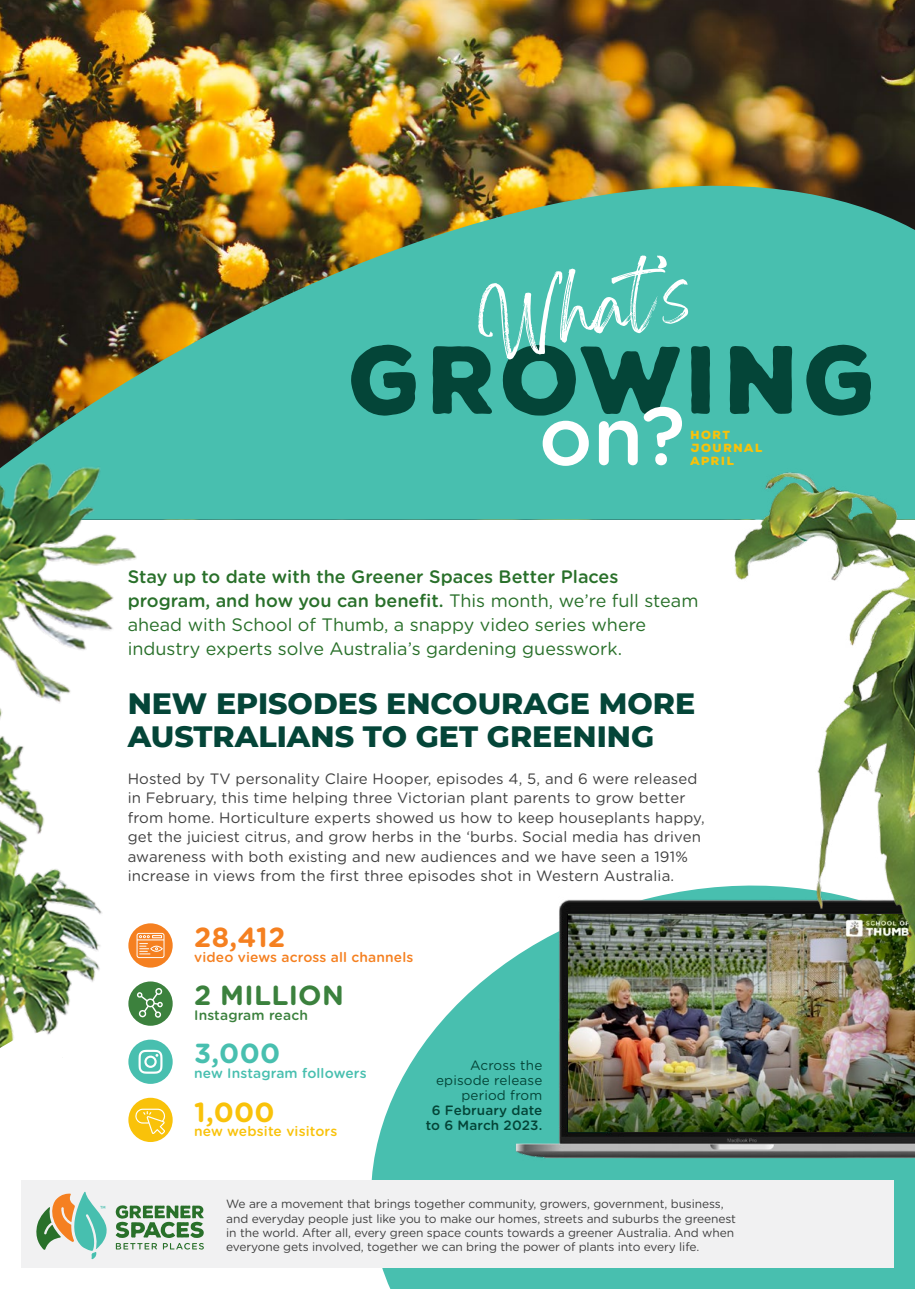
<style>
.page{position:relative;width:915px;height:1289px;background:#fff}
.page>*{position:absolute;margin:0;border:0;box-sizing:border-box;transform-origin:0 0}
.t1{font:800 30px/33px "Montserrat";color:#044538}
.t2{font:700 27.6px "Gotham Rounded";letter-spacing:.01em;color:#3b813d}
.t3{font:700 27.6px "Gotham Rounded";color:#f58020}
.t4{font:700 27.6px "Gotham Rounded";color:#48bfaf}
.t5{font:700 27.6px "Gotham Rounded";color:#f9c20a}
.t6{font:18px/24px "Gotham Rounded";color:#29702a}
.t7{font:15.75px/13.2px "Hellor Highwater";letter-spacing:-.02em;color:#f9c20a}
.t8{font:15px/19.5px "Gotham Rounded";letter-spacing:.01em;color:#404040}
.t9{font:500 13.8px "Gotham Rounded";letter-spacing:.01em;color:#f58020}
.t10{font:500 13.8px "Gotham Rounded";letter-spacing:.01em;color:#48bfaf}
.t11{font:500 13.8px "Gotham Rounded";letter-spacing:.01em;color:#f9c20a}
.t12{font:500 13.8px "Gotham Rounded";letter-spacing:.01em;color:#3b813d}
.t13{font:13.5px/15px "Gotham Rounded";letter-spacing:.01em;color:#044538;text-align:right}
.t14{font:500 13.5px/15px "Gotham Rounded";letter-spacing:.01em;color:#044538;text-align:center}
.t15{font:12px/14.4px "Gotham Rounded";letter-spacing:-.01em;color:#404040}
.s1{font-weight:500}
</style>
<div class="page">
<img style="left:0;top:0;width:914px;height:139px">
<img style="left:0;top:139px;width:914px;height:380px">
<svg style="left:341px;top:983px;width:573px;height:305px;fill:#48bfaf"></svg>
<img style="left:0;top:865px;width:153px;height:183px">
<div style="left:21px;top:1179px;width:872px;height:88px;background:#f1f1f2"></div>
<svg style="left:36px;top:1191px;width:71px;height:68px"></svg>
<svg style="left:115px;top:1205px;width:89px;height:44px"></svg>
<img style="left:0;top:448px;width:179px;height:417px">
<div style="left:128px;top:1039px;width:45px;height:44px;background:#48bfaf;border-radius:50%"></div>
<svg style="left:138px;top:1049px;width:24px;height:24px"></svg>
<div style="left:128px;top:923px;width:45px;height:44px;background:#f58020;border-radius:50%"></div>
<svg style="left:136px;top:932px;width:28px;height:26px"></svg>
<div style="left:128px;top:1097px;width:45px;height:44px;background:#f9c20a;border-radius:50%"></div>
<svg style="left:135px;top:1108px;width:30px;height:26px"></svg>
<div style="left:128px;top:981px;width:45px;height:44px;background:#3c813d;border-radius:50%"></div>
<svg style="left:137px;top:988px;width:26px;height:29px"></svg>
<img style="left:480px;top:891px;width:434px;height:306px">
<img style="left:568px;top:914px;width:346px;height:217px">
<img style="left:680px;top:463px;width:234px;height:530px">
<svg style="left:351px;top:255px;width:519px;height:211px;background:#46ac9e"></svg>
<p class="t7" style="left:690px;top:428px;width:77px">HORT<br>JOURNAL<br>April</p>
<p class="t6" style="left:128px;top:563px;width:572px"><span class="s1">Stay up to date with the Greener Spaces Better Places program, and how you can benefit.</span> This month, we’re full steam ahead with School of Thumb, a snappy video series where industry experts solve Australia’s gardening guesswork.</p>
<h1 class="t1" style="left:128px;top:685px;width:569px">NEW EPISODES ENCOURAGE MORE<br>AUSTRALIANS TO GET GREENING</h1>
<p class="t8" style="left:128px;top:767px;width:578px">Hosted by TV personality Claire Hooper, episodes 4, 5, and 6 were released in February, this time helping three Victorian plant parents to grow better from home. Horticulture experts showed us how to keep houseplants happy, get the juiciest citrus, and grow herbs in the ‘burbs. Social media has driven awareness with both existing and new audiences and we have seen a 191% increase in views from the first three episodes shot in Western Australia.</p>
<h2 class="t3" style="left:194px;top:916px;width:93px">28,412</h2>
<p class="t9" style="left:194px;top:947px;width:220px">video views across all channels</p>
<h2 class="t2" style="left:194px;top:975px;width:151px">2 MILLION</h2>
<p class="t12" style="left:194px;top:1005px;width:115px">Instagram reach</p>
<h2 class="t4" style="left:194px;top:1033px;width:87px">3,000</h2>
<p class="t10" style="left:194px;top:1063px;width:174px">new Instagram followers</p>
<h2 class="t5" style="left:194px;top:1091px;width:82px">1,000</h2>
<p class="t11" style="left:194px;top:1121px;width:145px">new website visitors</p>
<p class="t13" style="left:436px;top:1057px;width:108px">Across the episode release period from</p>
<p class="t14" style="left:425px;top:1102px;width:118px">6 February date to 6 March 2023.</p>
<p class="t15" style="left:226px;top:1196px;width:511px">We are a movement that brings together community, growers, government, business, and everyday people just like you to make our homes, streets and suburbs the greenest in the world. After all, every green space counts towards a greener Australia. And when everyone gets involved, together we can bring the power of plants into every life.</p>
</div>
